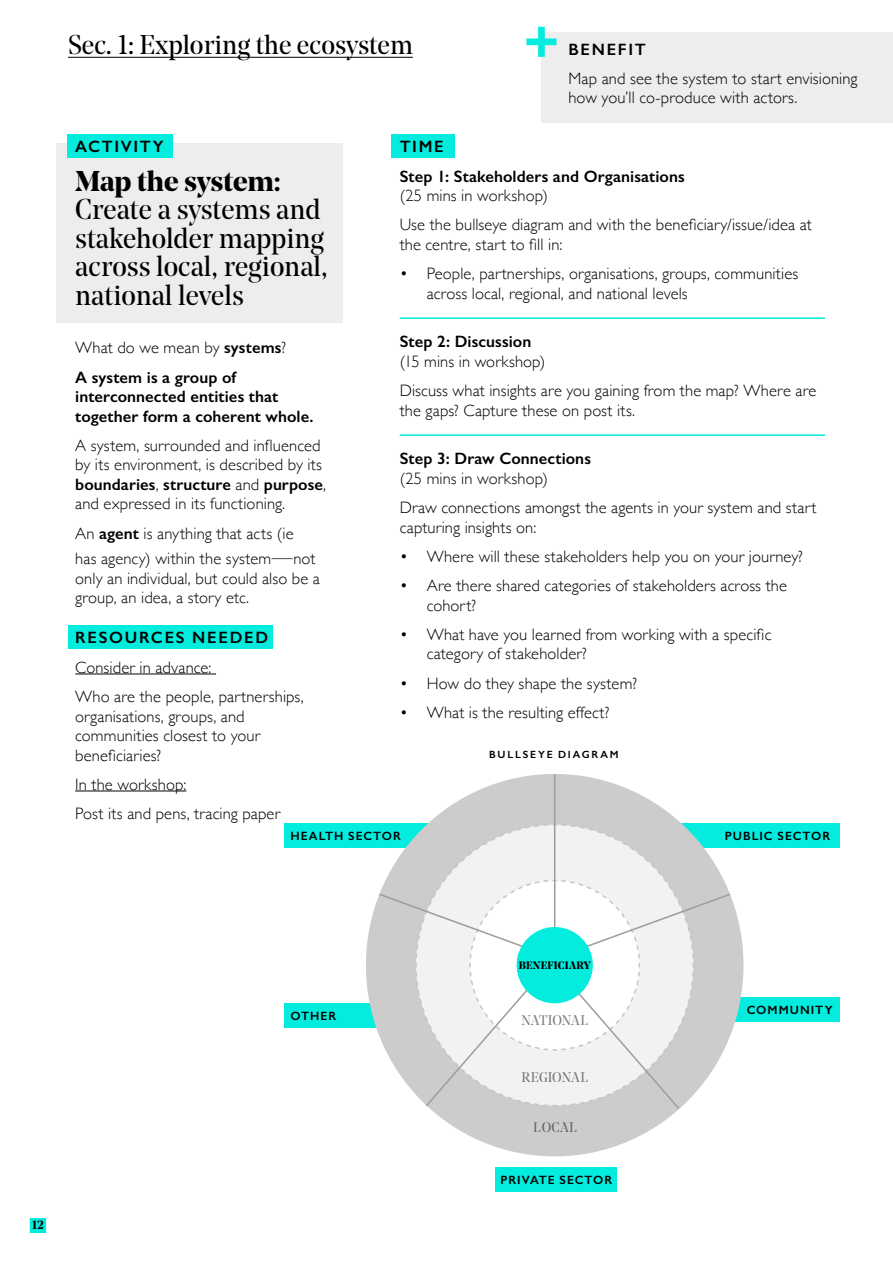
<style>
.page{position:relative;width:893px;height:1263px;background:#fff}
.page>*{position:absolute;margin:0;border:0;box-sizing:border-box;transform-origin:0 0}
.t1{font:600 61.5px "Gill Sans";color:#03ecdd}
.t2{font:28.5px/28.5px "Noe Display";color:#000}
.t3{font:700 28.5px "Noe Display";letter-spacing:-.005em;color:#000}
.t4{font:27px "Noe Display";color:#000}
.t5{font:300 16.5px/19.5px "Gill Sans";letter-spacing:.01em;color:#000}
.t6{font:600 16.5px/29.2px "Gill Sans";letter-spacing:.01em;color:#000}
.t7{font:600 16.5px "Gill Sans";letter-spacing:.11em;color:#000}
.t8{font:600 16.5px "Gill Sans";letter-spacing:.1em;color:#000}
.t9{font:13.95px "Noe Display";letter-spacing:.005em;color:#000}
.t10{font:600 12px "Gill Sans";letter-spacing:.085em;color:#000}
.t11{font:700 12px "Noe Display";color:#000}
.t12{font:700 10.65px "Noe Display";letter-spacing:.015em;color:#000}
.t13{font:600 10.5px "Gill Sans";letter-spacing:.17em;color:#000}
.s1{font-weight:300}
.s2{font-weight:600}
.s3{font-size:21px}
</style>
<div class="page">
<div style="left:56px;top:144px;width:286px;height:179px;background:#ededed"></div>
<div style="left:716px;top:998px;width:124px;height:24px;background:#03ecdd"></div>
<div style="left:284px;top:1003px;width:101px;height:24px;background:#03ecdd"></div>
<div style="left:284px;top:824px;width:154px;height:24px;background:#03ecdd"></div>
<div style="left:680px;top:824px;width:160px;height:24px;background:#03ecdd"></div>
<div style="left:68px;top:134px;width:105px;height:24px;background:#03ecdd"></div>
<div style="left:68px;top:626px;width:204px;height:23px;background:#03ecdd"></div>
<div style="left:391px;top:134px;width:63px;height:24px;background:#03ecdd"></div>
<div style="left:541px;top:32px;width:352px;height:91px;background:#ededed"></div>
<hr style="left:68px;top:57px;width:345px;height:1px;background:#000">
<hr style="left:75px;top:673px;width:141px;height:1px;background:#000">
<hr style="left:75px;top:790px;width:111px;height:1px;background:#000">
<div style="left:366px;top:774px;width:377px;height:382px;background:#ccc;border-radius:50%"></div>
<div style="left:495px;top:1167px;width:122px;height:24px;background:#03ecdd"></div>
<hr style="left:554px;top:774px;width:1px;height:153px;background:#9d9d9c">
<svg style="left:377px;top:823px;width:355px;height:287px"></svg>
<div style="left:517px;top:927px;width:76px;height:76px;background:#03ecdd;border-radius:50%"></div>
<hr style="left:400px;top:317px;width:425px;height:2px;background:#03ecdd">
<hr style="left:400px;top:434px;width:425px;height:2px;background:#03ecdd">
<div style="left:30px;top:1218px;width:16px;height:15px;background:#03ecdd"></div>
<h3 class="t4" style="left:68px;top:28px;width:346px">Sec. 1: Exploring the ecosystem</h3>
<h1 class="t1" style="left:523px;top:6px;width:37px">+</h1>
<p class="t7" style="left:568px;top:39px;width:79px">BENEFIT</p>
<p class="t5" style="left:568px;top:68px;width:291px">Map and see the system to start envisioning how you’ll co-produce with actors.</p>
<p class="t8" style="left:75px;top:137px;width:90px">ACTIVITY</p>
<h2 class="t3" style="left:75px;top:162px;width:207px">Map the system:</h2>
<h2 class="t2" style="left:75px;top:195px;width:254px">Create a systems and stakeholder mapping across local, regional, national levels</h2>
<p class="t6" style="left:75px;top:333px;width:212px"><span class="s1">What do we mean by</span> systems<span class="s1">?<br></span>A system is a group of</p>
<p class="t6" style="left:75px;top:387px;width:240px;line-height:19.5px">interconnected entities that together form a coherent whole.</p>
<p class="t5" style="left:75px;top:435px;width:252px">A system, surrounded and influenced by its environment, is described by its <span class="s2">boundaries</span>, <span class="s2">structure</span> and <span class="s2">purpose</span>, and expressed in its functioning.</p>
<p class="t5" style="left:75px;top:520px;width:242px;line-height:25.5px">An <span class="s2">agent</span> is anything that acts (ie has agency) within the system<span class="s3">—</span>not</p>
<p class="t5" style="left:75px;top:568px;width:246px">only an individual, but could also be a group, an idea, a story etc.</p>
<p class="t7" style="left:75px;top:628px;width:194px">RESOURCES NEEDED</p>
<p class="t5" style="left:75px;top:652px;width:230px;line-height:29.2px">Consider in advance:<br>Who are the people, partnerships,</p>
<p class="t5" style="left:75px;top:705px;width:186px">organisations, groups, and communities closest to your beneficiaries?</p>
<p class="t5" style="left:75px;top:769px;width:207px;line-height:29.2px">In the workshop:<br>Post its and pens, tracing paper</p>
<p class="t6" style="left:400px;top:132px;width:287px">TIME<br>Step 1: Stakeholders and Organisations</p>
<p class="t5" style="left:400px;top:180px;width:414px;line-height:29.2px">(25 mins in workshop)<br>Use the bullseye diagram and with the beneficiary/issue/idea at</p>
<p class="t5" style="left:400px;top:234px;width:164px">the centre, start to fill in:</p>
<p class="t5" style="left:427px;top:263px;width:373px;text-indent:-27px">• People, partnerships, organisations, groups, communities across local, regional, and national levels</p>
<p class="t6" style="left:400px;top:327px;width:133px">Step 2: Discussion</p>
<p class="t5" style="left:400px;top:346px;width:418px;line-height:29.2px">(15 mins in workshop)<br>Discuss what insights are you gaining from the map? Where are</p>
<p class="t5" style="left:400px;top:400px;width:237px">the gaps? Capture these on post its.</p>
<p class="t6" style="left:400px;top:444px;width:193px">Step 3: Draw Connections</p>
<p class="t5" style="left:400px;top:463px;width:418px;line-height:29.2px">(25 mins in workshop)<br>Draw connections amongst the agents in your system and start</p>
<p class="t5" style="left:400px;top:517px;width:138px">capturing insights on:</p>
<p class="t5" style="left:400px;top:546px;width:405px">• Where will these stakeholders help you on your journey?</p>
<p class="t5" style="left:427px;top:575px;width:362px;text-indent:-27px">• Are there shared categories of stakeholders across the cohort?</p>
<p class="t5" style="left:427px;top:624px;width:346px;text-indent:-27px">• What have you learned from working with a specific category of stakeholder?</p>
<p class="t5" style="left:400px;top:673px;width:239px">• How do they shape the system?</p>
<p class="t5" style="left:400px;top:702px;width:211px">• What is the resulting effect?</p>
<p class="t13" style="left:489px;top:748px;width:131px">BULLSEYE DIAGRAM</p>
<p class="t10" style="left:290px;top:829px;width:112px">HEALTH SECTOR</p>
<p class="t10" style="left:725px;top:829px;width:107px">PUBLIC SECTOR</p>
<p class="t11" style="left:32px;top:1216px;width:13px">12</p>
<p class="t10" style="left:290px;top:1008px;width:47px">OTHER</p>
<p class="t12" style="left:519px;top:958px;width:73px">BENEFICIARY</p>
<p class="t9" style="left:521px;top:1012px;width:68px">NATIONAL</p>
<p class="t9" style="left:521px;top:1068px;width:68px">REGIONAL</p>
<p class="t9" style="left:534px;top:1119px;width:45px">LOCAL</p>
<p class="t10" style="left:501px;top:1172px;width:113px">PRIVATE SECTOR</p>
<p class="t10" style="left:747px;top:1003px;width:87px">COMMUNITY</p>
</div>
